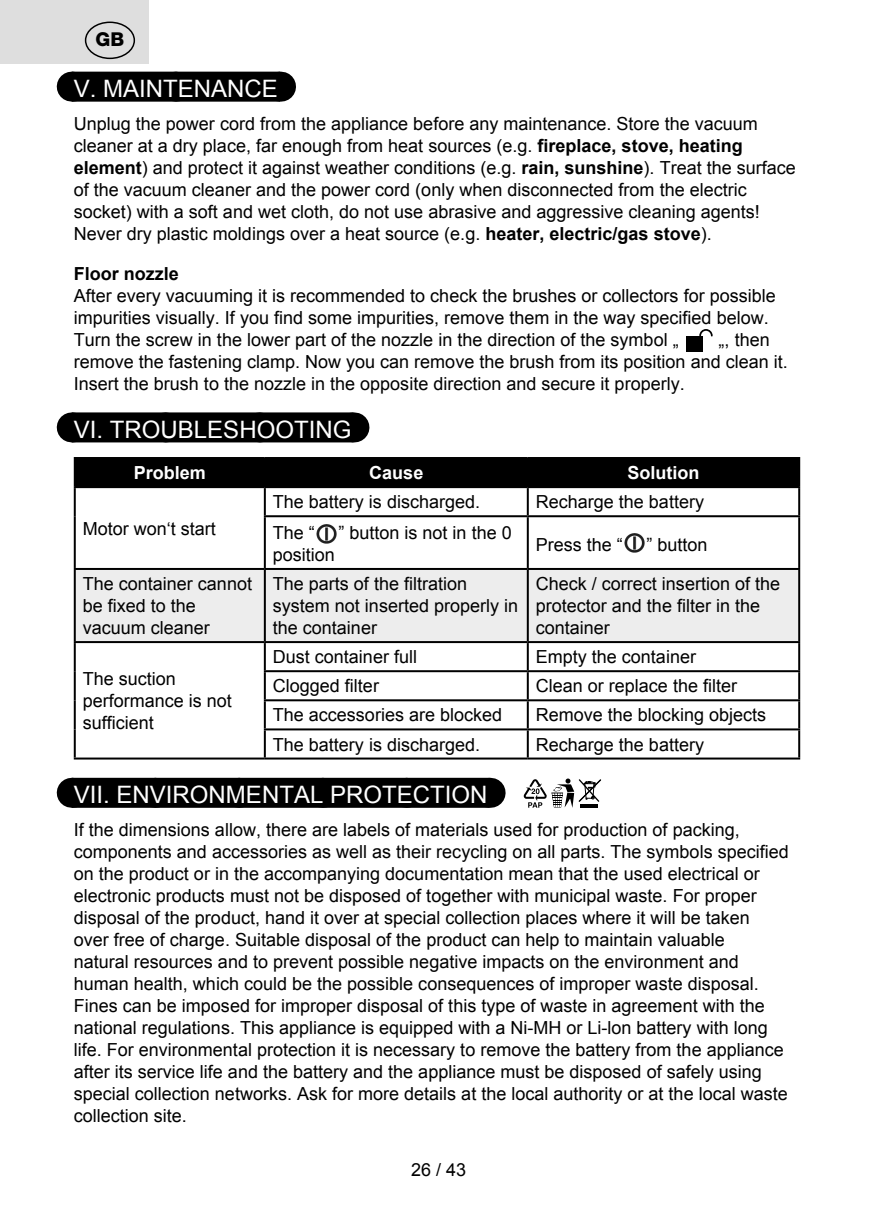
<style>
.page{position:relative;width:874px;height:1225px;background:#fff}
.page>*{position:absolute;margin:0;border:0;box-sizing:border-box;transform-origin:0 0}
.t1{font:24px "Arial";color:#fff}
.t2{font:800 19.2px "Helvetica Neue OT";color:#000}
.t3{font:18px/22px "Arial";color:#000}
.t4{font:700 18px "Arial";color:#fff}
.t5{font:700 18px "Arial";color:#000}
.s1{font-weight:700}
</style>
<div class="page">
<div style="left:72px;top:72px;width:208px;height:30px;background:#000"></div>
<svg style="left:176px;top:101px;width:52px;height:1px"></svg>
<hr style="left:280px;top:72px;width:1px;height:30px;background:#000">
<div style="left:72px;top:412px;width:281px;height:30px;background:#000"></div>
<svg style="left:165px;top:412px;width:141px;height:1px"></svg>
<hr style="left:353px;top:412px;width:1px;height:30px;background:#000">
<div style="left:72px;top:778px;width:417px;height:30px;background:#000"></div>
<svg style="left:156px;top:807px;width:291px;height:1px"></svg>
<hr style="left:489px;top:778px;width:1px;height:30px;background:#000">
<div style="left:686px;top:336px;width:16px;height:15px;background:#000"></div>
<svg style="left:699px;top:329px;width:13px;height:8px"></svg>
<div style="left:76px;top:459px;width:721px;height:27px;background:#000"></div>
<div style="left:76px;top:570px;width:721px;height:71px;background:#ededed"></div>
<hr style="left:74px;top:457px;width:191px;height:2px;background:#000">
<hr style="left:74px;top:459px;width:2px;height:27px;background:#000">
<hr style="left:265px;top:457px;width:262px;height:2px;background:#000">
<hr style="left:264px;top:459px;width:2px;height:27px;background:#000">
<hr style="left:527px;top:457px;width:272px;height:2px;background:#000">
<hr style="left:526px;top:459px;width:2px;height:27px;background:#000">
<hr style="left:797px;top:459px;width:2px;height:27px;background:#000">
<hr style="left:74px;top:486px;width:191px;height:2px;background:#000">
<hr style="left:74px;top:488px;width:2px;height:28px;background:#000">
<hr style="left:265px;top:486px;width:262px;height:2px;background:#000">
<hr style="left:264px;top:488px;width:2px;height:27px;background:#000">
<hr style="left:527px;top:486px;width:272px;height:2px;background:#000">
<hr style="left:526px;top:488px;width:2px;height:27px;background:#000">
<hr style="left:797px;top:488px;width:2px;height:27px;background:#000">
<hr style="left:74px;top:516px;width:2px;height:52px;background:#000">
<hr style="left:264px;top:515px;width:263px;height:2px;background:#000">
<hr style="left:264px;top:517px;width:2px;height:51px;background:#000">
<hr style="left:527px;top:515px;width:272px;height:2px;background:#000">
<hr style="left:526px;top:517px;width:2px;height:51px;background:#000">
<hr style="left:797px;top:517px;width:2px;height:51px;background:#000">
<hr style="left:74px;top:568px;width:191px;height:2px;background:#000">
<hr style="left:74px;top:570px;width:2px;height:71px;background:#000">
<hr style="left:265px;top:568px;width:262px;height:2px;background:#000">
<hr style="left:264px;top:570px;width:2px;height:71px;background:#000">
<hr style="left:527px;top:568px;width:272px;height:2px;background:#000">
<hr style="left:526px;top:570px;width:2px;height:71px;background:#000">
<hr style="left:797px;top:570px;width:2px;height:71px;background:#000">
<hr style="left:74px;top:641px;width:191px;height:2px;background:#000">
<hr style="left:74px;top:643px;width:2px;height:28px;background:#000">
<hr style="left:265px;top:641px;width:262px;height:2px;background:#000">
<hr style="left:264px;top:643px;width:2px;height:27px;background:#000">
<hr style="left:527px;top:641px;width:272px;height:2px;background:#000">
<hr style="left:526px;top:643px;width:2px;height:27px;background:#000">
<hr style="left:797px;top:643px;width:2px;height:27px;background:#000">
<hr style="left:74px;top:671px;width:2px;height:29px;background:#000">
<hr style="left:264px;top:670px;width:263px;height:2px;background:#000">
<hr style="left:264px;top:672px;width:2px;height:27px;background:#000">
<hr style="left:527px;top:670px;width:272px;height:2px;background:#000">
<hr style="left:526px;top:672px;width:2px;height:27px;background:#000">
<hr style="left:797px;top:672px;width:2px;height:27px;background:#000">
<hr style="left:74px;top:700px;width:2px;height:29px;background:#000">
<hr style="left:264px;top:699px;width:263px;height:2px;background:#000">
<hr style="left:264px;top:701px;width:2px;height:27px;background:#000">
<hr style="left:527px;top:699px;width:272px;height:2px;background:#000">
<hr style="left:526px;top:701px;width:2px;height:27px;background:#000">
<hr style="left:797px;top:701px;width:2px;height:27px;background:#000">
<hr style="left:74px;top:729px;width:2px;height:28px;background:#000">
<hr style="left:264px;top:728px;width:263px;height:2px;background:#000">
<hr style="left:264px;top:730px;width:2px;height:27px;background:#000">
<hr style="left:527px;top:728px;width:272px;height:2px;background:#000">
<hr style="left:526px;top:730px;width:2px;height:27px;background:#000">
<hr style="left:797px;top:730px;width:2px;height:27px;background:#000">
<hr style="left:74px;top:757px;width:191px;height:2px;background:#000">
<hr style="left:265px;top:757px;width:262px;height:2px;background:#000">
<hr style="left:527px;top:757px;width:272px;height:2px;background:#000">
<img style="left:316px;top:524px;width:21px;height:20px">
<img style="left:624px;top:533px;width:21px;height:20px">
<svg style="left:523px;top:778px;width:78px;height:30px"></svg>
<div style="left:0;top:0;width:148px;height:64px;background:#dedede"></div>
<div style="left:85px;top:22px;width:50px;height:37px;border:1px solid #000;border-radius:50%"></div>
<p class="t2" style="left:95px;top:28px;width:30px">GB</p>
<h1 class="t1" style="left:74px;top:72px;width:206px">V. MAINTENANCE</h1>
<p class="t3" style="left:74px;top:113px;width:723px">Unplug the power cord from the appliance before any maintenance. Store the vacuum cleaner at a dry place, far enough from heat sources (e.g. <span class="s1">fireplace, stove, heating element</span>) and protect it against weather conditions (e.g. <span class="s1">rain, sunshine</span>). Treat the surface of the vacuum cleaner and the power cord (only when disconnected from the electric socket) with a soft and wet cloth, do not use abrasive and aggressive cleaning agents!<br>Never dry plastic moldings over a heat source (e.g. <span class="s1">heater, electric/gas stove</span>).</p>
<p class="t5" style="left:74px;top:261px;width:107px">Floor nozzle</p>
<p class="t3" style="left:74px;top:285px;width:703px">After every vacuuming it is recommended to check the brushes or collectors for possible impurities visually. If you find some impurities, remove them in the way specified below.<br>Turn the screw in the lower part of the nozzle in the direction of the symbol „</p>
<p class="t3" style="left:74px;top:329px;width:715px;text-indent:644px">„, then remove the fastening clamp. Now you can remove the brush from its position and clean it.<br>Insert the brush to the nozzle in the opposite direction and secure it properly.</p>
<h1 class="t1" style="left:74px;top:413px;width:279px">VI. TROUBLESHOOTING</h1>
<p class="t4" style="left:134px;top:460px;width:74px">Problem</p>
<p class="t4" style="left:369px;top:460px;width:56px">Cause</p>
<p class="t4" style="left:627px;top:460px;width:73px">Solution</p>
<p class="t3" style="left:83px;top:517px;width:135px">Motor won‘t start</p>
<p class="t3" style="left:273px;top:491px;width:209px">The battery is discharged.</p>
<p class="t3" style="left:535px;top:491px;width:170px">Recharge the battery</p>
<p class="t3" style="left:273px;top:521px;width:44px">The “</p>
<p class="t3" style="left:338px;top:521px;width:175px">” button is not in the 0</p>
<p class="t3" style="left:273px;top:543px;width:64px">position</p>
<p class="t3" style="left:535px;top:534px;width:89px">Press the “</p>
<p class="t3" style="left:646px;top:534px;width:63px">” button</p>
<p class="t3" style="left:83px;top:572px;width:171px">The container cannot be fixed to the vacuum cleaner</p>
<p class="t3" style="left:273px;top:572px;width:247px">The parts of the filtration system not inserted properly in the container</p>
<p class="t3" style="left:535px;top:572px;width:246px">Check / correct insertion of the protector and the filter in the container</p>
<p class="t3" style="left:83px;top:667px;width:151px">The suction performance is not sufficient</p>
<p class="t3" style="left:273px;top:646px;width:146px">Dust container full</p>
<p class="t3" style="left:535px;top:646px;width:162px">Empty the container</p>
<p class="t3" style="left:273px;top:675px;width:108px">Clogged filter</p>
<p class="t3" style="left:535px;top:675px;width:203px">Clean or replace the filter</p>
<p class="t3" style="left:273px;top:704px;width:231px">The accessories are blocked</p>
<p class="t3" style="left:535px;top:704px;width:232px">Remove the blocking objects</p>
<p class="t3" style="left:273px;top:733px;width:209px">The battery is discharged.</p>
<p class="t3" style="left:535px;top:733px;width:170px">Recharge the battery</p>
<h1 class="t1" style="left:74px;top:778px;width:415px">VII. ENVIRONMENTAL PROTECTION</h1>
<p class="t3" style="left:74px;top:819px;width:716px">If the dimensions allow, there are labels of materials used for production of packing, components and accessories as well as their recycling on all parts. The symbols specified on the product or in the accompanying documentation mean that the used electrical or electronic products must not be disposed of together with municipal waste. For proper disposal of the product, hand it over at special collection places where it will be taken over free of charge. Suitable disposal of the product can help to maintain valuable<br>natural resources and to prevent possible negative impacts on the environment and human health, which could be the possible consequences of improper waste disposal.<br>Fines can be imposed for improper disposal of this type of waste in agreement with the national regulations. This appliance is equipped with a Ni-MH or Li-lon battery with long life. For environmental protection it is necessary to remove the battery from the appliance after its service life and the battery and the appliance must be disposed of safely using special collection networks. Ask for more details at the local authority or at the local waste collection site.</p>
<p class="t3" style="left:411px;top:1158px;width:57px">26 / 43</p>
</div>
